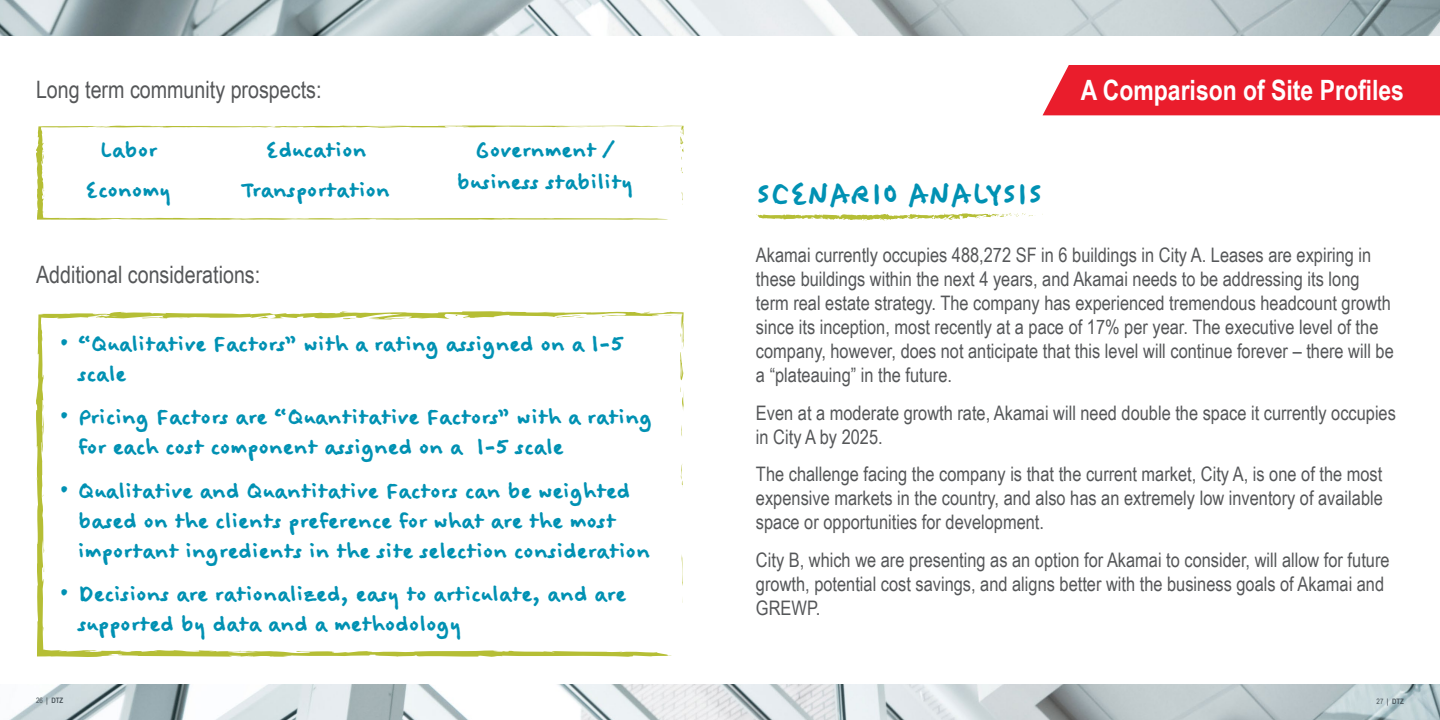
<style>
.page{position:relative;width:1440px;height:720px;background:#fff}
.page>*{position:absolute;margin:0;border:0;box-sizing:border-box;transform-origin:0 0}
.t1{font:700 36px "Felt Tip Woman";color:#0091b3}
.t2{font:700 28px "Arial Narrow";color:#fff}
.t3{font:700 26.5px/30px "Felt Tip Woman";color:#0091b3}
.t4{font:24px "Arial Narrow";color:#555759}
.t5{font:20px/24px "Arial Narrow";color:#555759}
.t6{font:700 7.5px "Arial Narrow";color:#475258}
.s1{font-weight:400}
</style>
<div class="page">
<img style="left:0;top:0;width:1440px;height:720px">
<div style="left:0;top:36px;width:1440px;height:648px;background:#fff"></div>
<svg style="left:36px;top:125px;width:648px;height:95px"></svg>
<svg style="left:90px;top:127px;width:15px;height:1px"></svg>
<svg style="left:635px;top:126px;width:49px;height:34px"></svg>
<svg style="left:542px;top:126px;width:47px;height:2px"></svg>
<svg style="left:341px;top:125px;width:17px;height:3px"></svg>
<svg style="left:37px;top:166px;width:6px;height:10px"></svg>
<svg style="left:36px;top:311px;width:648px;height:346px"></svg>
<svg style="left:90px;top:315px;width:15px;height:4px"></svg>
<svg style="left:680px;top:333px;width:4px;height:81px"></svg>
<svg style="left:635px;top:311px;width:46px;height:15px"></svg>
<svg style="left:542px;top:312px;width:47px;height:6px"></svg>
<svg style="left:341px;top:318px;width:17px;height:1px"></svg>
<svg style="left:756px;top:213px;width:277px;height:8px"></svg>
<div style="left:1043px;top:65px;width:397px;height:50px;background:#ea1d2c"></div>
<p class="t4" style="left:36px;top:71px;width:287px">Long term community prospects:</p>
<h3 class="t3" style="left:85px;top:131px;width:88px;line-height:40.2px;text-align:center">Labor<br>Economy</h3>
<h3 class="t3" style="left:242px;top:131px;width:150px;line-height:40.2px;text-align:center">Education<br>Transportation</h3>
<p class="t4" style="left:36px;top:257px;width:226px">Additional considerations:</p>
<h3 class="t3" style="left:457px;top:135px;width:178px;line-height:31.8px;text-align:center">Government / business stability</h3>
<h3 class="t3" style="left:78px;top:329px;width:547px;text-indent:-18px">• “Qualitative Factors” with a rating assigned on a 1-5 scale</h3>
<h3 class="t3" style="left:78px;top:403px;width:576px;text-indent:-18px">• Pricing Factors are “Quantitative Factors” with a rating for each cost component assigned on a 1-5 scale</h3>
<h3 class="t3" style="left:78px;top:476px;width:574px;text-indent:-18px">• Qualitative and Quantitative Factors can be weighted based on the clients preference for what are the most important ingredients in the site selection consideration</h3>
<h3 class="t3" style="left:78px;top:580px;width:550px;text-indent:-18px">• Decisions are rationalized, easy to articulate, and are supported by data and a methodology</h3>
<h1 class="t1" style="left:756px;top:173px;width:288px">SCENARIO ANALYSIS</h1>
<h2 class="t2" style="left:1081px;top:69px;width:325px">A Comparison of Site Profiles</h2>
<p class="t5" style="left:756px;top:242px;width:639px">Akamai currently occupies 488,272 SF in 6 buildings in City A. Leases are expiring in these buildings within the next 4 years, and Akamai needs to be addressing its long term real estate strategy. The company has experienced tremendous headcount growth since its inception, most recently at a pace of 17% per year. The executive level of the company, however, does not anticipate that this level will continue forever – there will be a “plateauing” in the future.</p>
<p class="t5" style="left:756px;top:400px;width:641px">Even at a moderate growth rate, Akamai will need double the space it currently occupies in City A by 2025.</p>
<p class="t5" style="left:756px;top:461px;width:628px;text-align:justify">The challenge facing the company is that the current market, City A, is one of the most expensive markets in the country, and also has an extremely low inventory of available space or opportunities for development.</p>
<p class="t5" style="left:756px;top:547px;width:635px">City B, which we are presenting as an option for Akamai to consider, will allow for future growth, potential cost savings, and aligns better with the business goals of Akamai and<br>GREWP.</p>
<p class="t6" style="left:36px;top:695px;width:29px"><span class="s1">26</span> | DTZ</p>
<p class="t6" style="left:1377px;top:696px;width:29px"><span class="s1">27</span> | DTZ</p>
</div>
